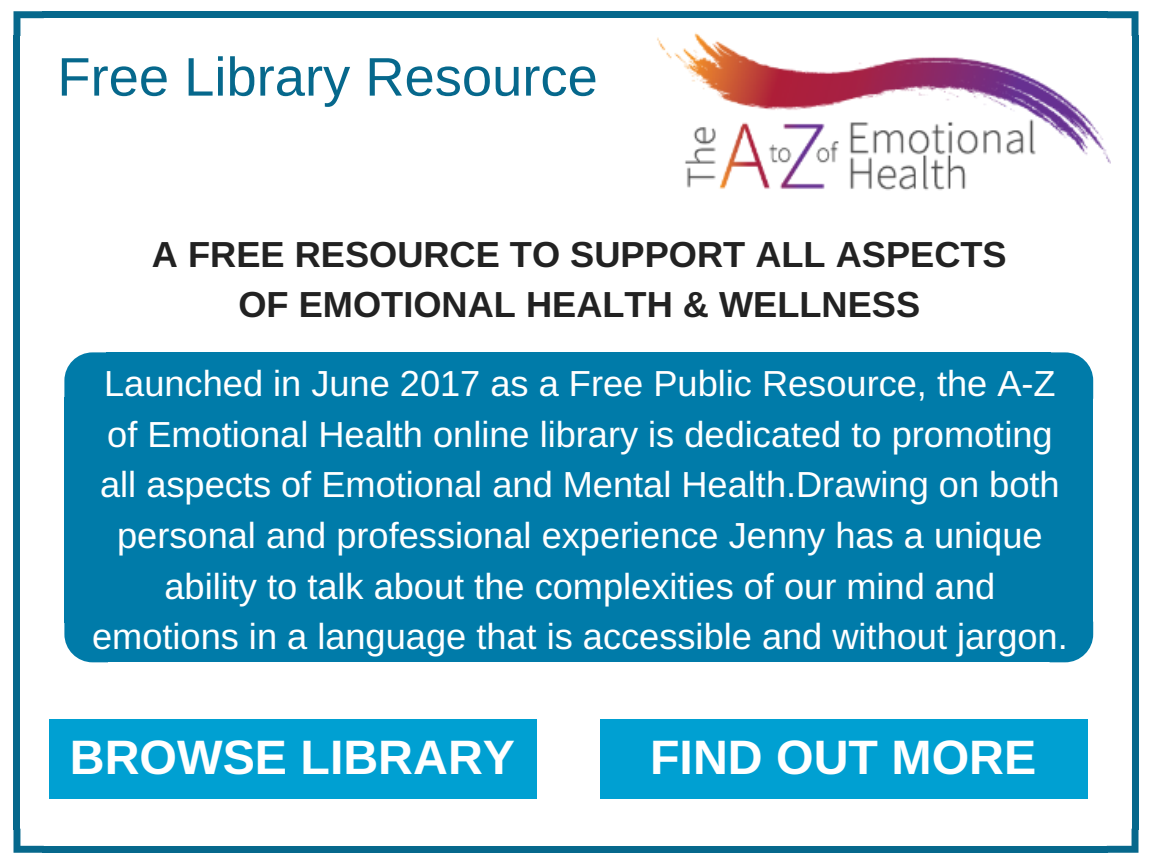
<style>
.page{position:relative;width:1152px;height:864px;background:#fff}
.page>*{position:absolute;margin:0;border:0;box-sizing:border-box;transform-origin:0 0}
.t1{font:54.3px "Arimo";color:#06688c}
.t2{font:700 48.3px "Arimo";color:#fff}
.t3{font:36.3px/50.7px "Arimo";color:#fff;text-align:center}
.t4{font:700 36.3px/50.7px "Arimo";color:#222;text-align:center}
</style>
<div class="page">
<svg style="left:14px;top:11px;width:30px;height:25px"></svg>
<div style="left:14px;top:35px;width:6px;height:795px;background:#06688c"></div>
<svg style="left:14px;top:829px;width:30px;height:24px"></svg>
<div style="left:43px;top:846px;width:1065px;height:7px;background:#06688c"></div>
<svg style="left:1107px;top:829px;width:31px;height:24px"></svg>
<div style="left:1132px;top:35px;width:7px;height:795px;background:#06688c"></div>
<div style="left:43px;top:11px;width:1065px;height:7px;background:#06688c"></div>
<svg style="left:1107px;top:11px;width:31px;height:25px"></svg>
<svg style="left:1051px;top:352px;width:42px;height:45px;background:#1887b1"></svg>
<div style="left:1050px;top:397px;width:43px;height:226px;background:#007ba9"></div>
<div style="left:107px;top:397px;width:944px;height:226px;background:#007ba9"></div>
<div style="left:107px;top:352px;width:944px;height:47px;background:#007ba9"></div>
<svg style="left:64px;top:352px;width:43px;height:45px;background:#1b89b2"></svg>
<div style="left:64px;top:397px;width:44px;height:226px;background:#007ba9"></div>
<div style="left:107px;top:622px;width:944px;height:40px;background:#007ba9"></div>
<svg style="left:64px;top:623px;width:43px;height:39px;background:#1b89b2"></svg>
<svg style="left:1051px;top:623px;width:42px;height:39px;background:#1887b1"></svg>
<img style="left:657px;top:20px;width:453px;height:171px">
<div style="left:50px;top:719px;width:487px;height:80px;background:#00a0d2"></div>
<div style="left:601px;top:719px;width:487px;height:80px;background:#00a0d2"></div>
<h1 class="t1" style="left:57px;top:46px;width:542px">Free Library Resource</h1>
<p class="t4" style="left:152px;top:229px;width:856px">A FREE RESOURCE TO SUPPORT ALL ASPECTS<br>OF EMOTIONAL HEALTH &amp; WELLNESS</p>
<p class="t3" style="left:92px;top:358px;width:977px">Launched in June 2017 as a Free Public Resource, the A-Z of Emotional Health online library is dedicated to promoting all aspects of Emotional and Mental Health.Drawing on both personal and professional experience Jenny has a unique ability to talk about the complexities of our mind and emotions in a language that is accessible and without jargon.</p>
<h2 class="t2" style="left:70px;top:730px;width:447px">BROWSE LIBRARY</h2>
<h2 class="t2" style="left:650px;top:730px;width:388px">FIND OUT MORE</h2>
</div>
